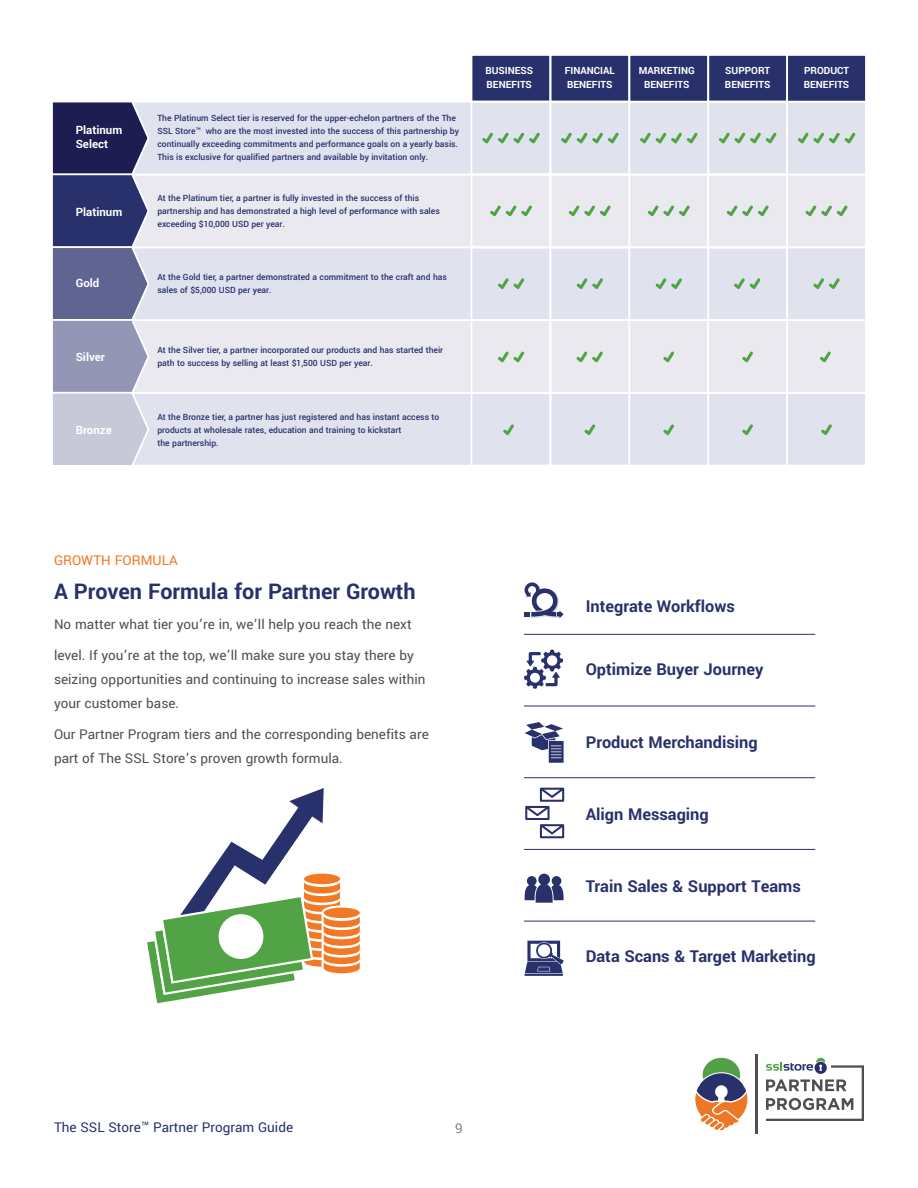
<style>
.page{position:relative;width:918px;height:1188px;background:#fff}
.page>*{position:absolute;margin:0;border:0;box-sizing:border-box;transform-origin:0 0}
.t1{font:700 24px "Yantramanav";color:#29306c}
.t2{font:700 18.15px "Yantramanav";color:#28316c}
.t3{font:15px/24px "Yantramanav";color:#4f4f4f}
.t4{font:15px "Yantramanav";color:#29306c}
.t5{font:15px "Yantramanav";color:#f07725}
.t6{font:15px "Yantramanav";color:#848484}
.t7{font:700 12.75px/13.8px "Yantramanav";color:#fff}
.t8{font:700 11.1px/13.8px "Yantramanav";color:#fff}
.t9{font:500 9.6px/13px "Yantramanav";color:#28316c}
</style>
<div class="page">
<hr style="left:756px;top:1054px;width:2px;height:80px;background:#4f4f4f">
<svg style="left:695px;top:1058px;width:52px;height:73px"></svg>
<svg style="left:766px;top:1058px;width:98px;height:63px"></svg>
<div style="left:121px;top:393px;width:745px;height:73px;background:#e0e2ee"></div>
<div style="left:120px;top:392px;width:747px;height:75px;border:2px solid #fff"></div>
<div style="left:121px;top:320px;width:745px;height:73px;background:#e9e9ef"></div>
<div style="left:120px;top:319px;width:747px;height:75px;border:2px solid #fff"></div>
<div style="left:121px;top:247px;width:745px;height:73px;background:#e0e2ee"></div>
<div style="left:120px;top:246px;width:747px;height:75px;border:2px solid #fff"></div>
<div style="left:121px;top:174px;width:745px;height:73px;background:#e9e9ef"></div>
<div style="left:120px;top:174px;width:747px;height:74px;border:2px solid #fff"></div>
<div style="left:121px;top:102px;width:745px;height:72px;background:#e0e2ee"></div>
<div style="left:120px;top:101px;width:747px;height:74px;border:2px solid #fff"></div>
<div style="left:471px;top:55px;width:395px;height:47px;background:#28316c"></div>
<div style="left:471px;top:101px;width:80px;height:74px;border:2px solid #fff"></div>
<div style="left:549px;top:101px;width:81px;height:74px;border:2px solid #fff"></div>
<div style="left:629px;top:101px;width:80px;height:74px;border:1px solid #fff"></div>
<div style="left:707px;top:101px;width:81px;height:74px;border:2px solid #fff"></div>
<div style="left:787px;top:101px;width:79px;height:74px;border:1px solid #fff"></div>
<div style="left:471px;top:174px;width:80px;height:74px;border:2px solid #fff"></div>
<div style="left:549px;top:174px;width:81px;height:74px;border:2px solid #fff"></div>
<div style="left:629px;top:174px;width:80px;height:74px;border:1px solid #fff"></div>
<div style="left:707px;top:174px;width:81px;height:74px;border:2px solid #fff"></div>
<div style="left:787px;top:174px;width:79px;height:74px;border:1px solid #fff"></div>
<div style="left:471px;top:246px;width:80px;height:75px;border:2px solid #fff"></div>
<div style="left:549px;top:246px;width:81px;height:75px;border:2px solid #fff"></div>
<div style="left:629px;top:247px;width:80px;height:73px;border:1px solid #fff"></div>
<div style="left:707px;top:246px;width:81px;height:75px;border:2px solid #fff"></div>
<div style="left:787px;top:247px;width:79px;height:73px;border:1px solid #fff"></div>
<div style="left:471px;top:319px;width:80px;height:75px;border:2px solid #fff"></div>
<div style="left:549px;top:319px;width:81px;height:75px;border:2px solid #fff"></div>
<div style="left:629px;top:320px;width:80px;height:73px;border:1px solid #fff"></div>
<div style="left:707px;top:319px;width:81px;height:75px;border:2px solid #fff"></div>
<div style="left:787px;top:320px;width:79px;height:73px;border:1px solid #fff"></div>
<div style="left:471px;top:392px;width:80px;height:75px;border:2px solid #fff"></div>
<div style="left:549px;top:392px;width:81px;height:75px;border:2px solid #fff"></div>
<div style="left:629px;top:393px;width:80px;height:73px;border:1px solid #fff"></div>
<div style="left:707px;top:392px;width:81px;height:75px;border:2px solid #fff"></div>
<div style="left:787px;top:393px;width:79px;height:73px;border:1px solid #fff"></div>
<div style="left:471px;top:54px;width:80px;height:49px;border:2px solid #fff"></div>
<div style="left:549px;top:54px;width:81px;height:49px;border:2px solid #fff"></div>
<div style="left:628px;top:54px;width:81px;height:49px;border:2px solid #fff"></div>
<div style="left:707px;top:54px;width:81px;height:49px;border:2px solid #fff"></div>
<div style="left:786px;top:54px;width:81px;height:49px;border:2px solid #fff"></div>
<svg style="left:482px;top:133px;width:58px;height:10px"></svg>
<svg style="left:561px;top:133px;width:58px;height:10px"></svg>
<svg style="left:640px;top:133px;width:58px;height:10px"></svg>
<svg style="left:719px;top:133px;width:58px;height:10px"></svg>
<svg style="left:798px;top:133px;width:57px;height:10px"></svg>
<svg style="left:805px;top:205px;width:43px;height:11px"></svg>
<svg style="left:727px;top:205px;width:42px;height:11px"></svg>
<svg style="left:648px;top:205px;width:42px;height:11px"></svg>
<svg style="left:569px;top:205px;width:42px;height:11px"></svg>
<svg style="left:490px;top:205px;width:42px;height:11px"></svg>
<svg style="left:498px;top:278px;width:26px;height:11px"></svg>
<svg style="left:498px;top:351px;width:26px;height:11px"></svg>
<svg style="left:576px;top:351px;width:27px;height:11px"></svg>
<svg style="left:663px;top:351px;width:11px;height:11px"></svg>
<svg style="left:663px;top:424px;width:11px;height:11px"></svg>
<svg style="left:584px;top:424px;width:11px;height:11px"></svg>
<svg style="left:503px;top:424px;width:11px;height:11px"></svg>
<svg style="left:742px;top:351px;width:11px;height:11px"></svg>
<svg style="left:820px;top:351px;width:11px;height:11px"></svg>
<svg style="left:821px;top:424px;width:11px;height:11px"></svg>
<svg style="left:742px;top:424px;width:11px;height:11px"></svg>
<svg style="left:577px;top:278px;width:26px;height:11px"></svg>
<svg style="left:655px;top:278px;width:27px;height:11px"></svg>
<svg style="left:734px;top:278px;width:27px;height:11px"></svg>
<svg style="left:813px;top:278px;width:27px;height:11px"></svg>
<svg style="left:52px;top:101px;width:97px;height:366px;background:#797b9f"></svg>
<svg style="left:147px;top:788px;width:213px;height:216px"></svg>
<div style="left:219px;top:914px;width:44px;height:45px;background:#fff;border-radius:50%"></div>
<hr style="left:524px;top:634px;width:291px;height:1px;background:#28316c">
<hr style="left:524px;top:706px;width:291px;height:1px;background:#28316c">
<hr style="left:524px;top:777px;width:291px;height:1px;background:#28316c">
<hr style="left:524px;top:849px;width:291px;height:1px;background:#28316c">
<hr style="left:524px;top:921px;width:291px;height:1px;background:#28316c">
<svg style="left:525px;top:940px;width:39px;height:36px"></svg>
<svg style="left:524px;top:874px;width:40px;height:29px"></svg>
<img style="left:524px;top:582px;width:11px;height:35px">
<svg style="left:525px;top:583px;width:39px;height:35px"></svg>
<svg style="left:525px;top:722px;width:39px;height:41px"></svg>
<svg style="left:525px;top:788px;width:39px;height:50px"></svg>
<svg style="left:524px;top:650px;width:39px;height:39px"></svg>
<h3 class="t7" style="left:76px;top:124px;width:48px">Platinum<br>Select</h3>
<h3 class="t7" style="left:76px;top:205px;width:48px">Platinum</h3>
<h3 class="t7" style="left:76px;top:277px;width:25px">Gold</h3>
<h3 class="t7" style="left:76px;top:351px;width:31px">Silver</h3>
<h3 class="t7" style="left:76px;top:423px;width:38px">Bronze</h3>
<p class="t9" style="left:157px;top:112px;width:303px">The Platinum Select tier is reserved for the upper-echelon partners of the The SSL Store™ who are the most invested into the success of this partnership by continually exceeding commitments and performance goals on a yearly basis.<br>This is exclusive for qualified partners and available by invitation only.</p>
<p class="t9" style="left:158px;top:191px;width:284px">At the Platinum tier, a partner is fully invested in the success of this partnership and has demonstrated a high level of performance with sales exceeding $10,000 USD per year.</p>
<p class="t9" style="left:158px;top:270px;width:291px">At the Gold tier, a partner demonstrated a commitment to the craft and has sales of $5,000 USD per year.</p>
<p class="t9" style="left:158px;top:343px;width:287px">At the Silver tier, a partner incorporated our products and has started their path to success by selling at least $1,500 USD per year.</p>
<p class="t9" style="left:158px;top:410px;width:283px">At the Bronze tier, a partner has just registered and has instant access to products at wholesale rates, education and training to kickstart<br>the partnership.</p>
<p class="t8" style="left:485px;top:64px;width:49px">BUSINESS<br>BENEFITS</p>
<p class="t8" style="left:565px;top:64px;width:52px">FINANCIAL<br>BENEFITS</p>
<p class="t8" style="left:639px;top:64px;width:58px;text-align:center">MARKETING<br>BENEFITS</p>
<p class="t8" style="left:725px;top:64px;width:47px">SUPPORT<br>BENEFITS</p>
<p class="t8" style="left:804px;top:64px;width:47px">PRODUCT<br>BENEFITS</p>
<h3 class="t5" style="left:54px;top:551px;width:125px">GROWTH FORMULA</h3>
<h1 class="t1" style="left:54px;top:576px;width:363px">A Proven Formula for Partner Growth</h1>
<h3 class="t3" style="left:54px;top:609px;width:361px;line-height:30.8px">No matter what tier you’re in, we’ll help you reach the next level. If you’re at the top, we’ll make sure you stay there by</h3>
<h3 class="t3" style="left:54px;top:668px;width:373px">seizing opportunities and continuing to increase sales within your customer base.</h3>
<h3 class="t3" style="left:54px;top:722px;width:376px">Our Partner Program tiers and the corresponding benefits are part of The SSL Store’s proven growth formula.</h3>
<h2 class="t2" style="left:586px;top:595px;width:151px">Integrate Workflows</h2>
<h2 class="t2" style="left:586px;top:658px;width:179px">Optimize Buyer Journey</h2>
<h2 class="t2" style="left:586px;top:731px;width:173px">Product Merchandising</h2>
<h2 class="t2" style="left:586px;top:803px;width:125px">Align Messaging</h2>
<h2 class="t2" style="left:586px;top:876px;width:217px">Train Sales &amp; Support Teams</h2>
<h2 class="t2" style="left:586px;top:945px;width:232px">Data Scans &amp; Target Marketing</h2>
<h3 class="t4" style="left:54px;top:1118px;width:241px">The SSL Store™ Partner Program Guide</h3>
<h3 class="t6" style="left:455px;top:1119px;width:9px">9</h3>
</div>
